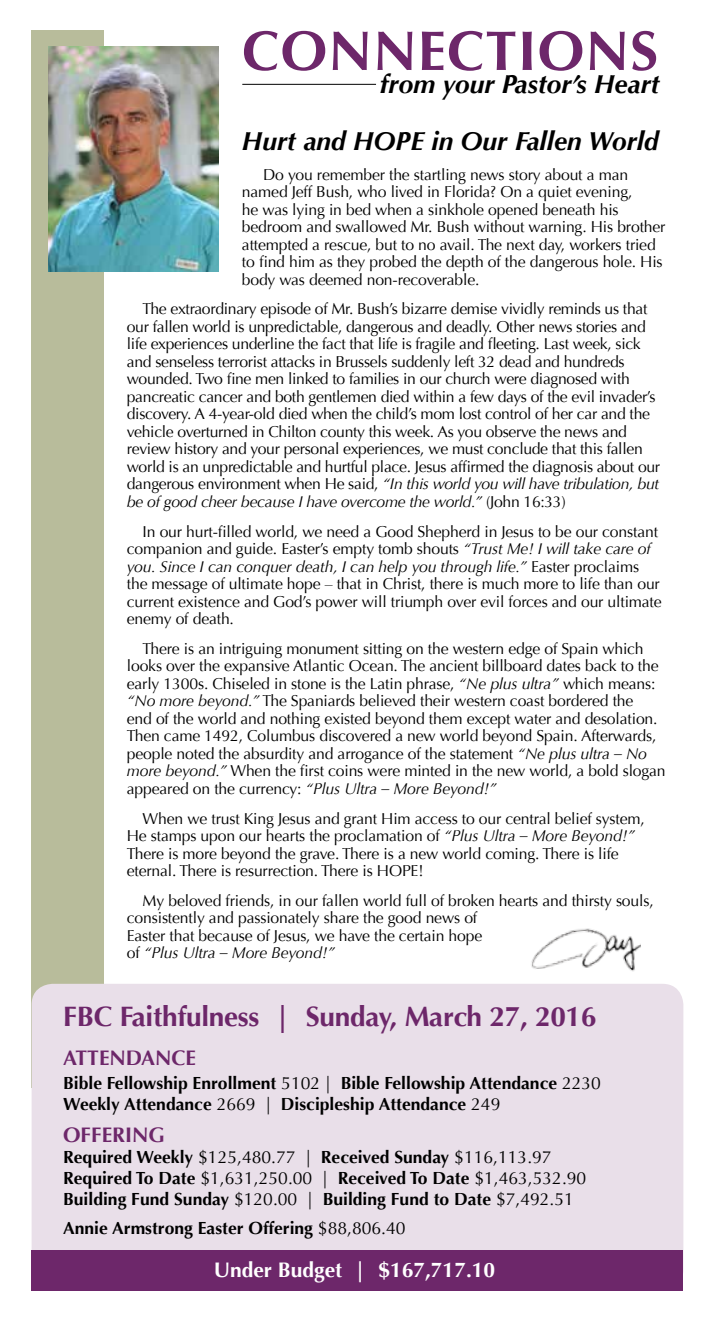
<style>
.page{position:relative;width:715px;height:1323px;background:#fff}
.page>*{position:absolute;margin:0;border:0;box-sizing:border-box;transform-origin:0 0}
.t1{font:700 56px "Optima";letter-spacing:.02em;color:#6d276a}
.t2{font:700 28px "Optima";letter-spacing:-.01em;color:#6d276a}
.t3{font:italic 700 26.25px "Optima";color:#000}
.t4{font:700 21px "Optima";color:#fff}
.t5{font:700 21px "Optima";color:#6d276a}
.t6{font:700 17.5px/21px "Optima";color:#000}
.t7{font:15.75px/17.5px "Optima";letter-spacing:-.01em;color:#000}
.s1{font-style:italic}
.s2{font-weight:400}
</style>
<div class="page">
<div style="left:32px;top:31px;width:72px;height:1057px;background:#b8bc9b"></div>
<div style="left:32px;top:984px;width:650px;height:307px;background:#e9dfe9;border-radius:21px"></div>
<div style="left:32px;top:1250px;width:650px;height:41px;background:#6d276a"></div>
<img style="left:531px;top:928px;width:110px;height:44px">
<hr style="left:242px;top:84px;width:134px;height:1px;background:#000">
<img style="left:48px;top:46px;width:170px;height:225px">
<h1 class="t1" style="left:242px;top:18px;width:417px">CONNECTIONS</h1>
<h3 class="t3" style="left:379px;top:68px;width:281px">from your Pastor’s Heart</h3>
<h3 class="t3" style="left:242px;top:125px;width:418px">Hurt and HOPE in Our Fallen World</h3>
<p class="t7" style="left:242px;top:166px;width:424px;text-indent:21px">Do you remember the startling news story about a man named Jeff Bush, who lived in Florida? On a quiet evening,<br>he was lying in bed when a sinkhole opened beneath his bedroom and swallowed Mr. Bush without warning. His brother attempted a rescue, but to no avail. The next day, workers tried to find him as they probed the depth of the dangerous hole. His body was deemed non-recoverable.</p>
<p class="t7" style="left:127px;top:301px;width:534px;text-indent:16px">The extraordinary episode of Mr. Bush’s bizarre demise vividly reminds us that our fallen world is unpredictable, dangerous and deadly. Other news stories and life experiences underline the fact that life is fragile and fleeting. Last week, sick and senseless terrorist attacks in Brussels suddenly left 32 dead and hundreds wounded. Two fine men linked to families in our church were diagnosed with pancreatic cancer and both gentlemen died within a few days of the evil invader’s discovery. A 4-year-old died when the child’s mom lost control of her car and the vehicle overturned in Chilton county this week. As you observe the news and review history and your personal experiences, we must conclude that this fallen world is an unpredictable and hurtful place. Jesus affirmed the diagnosis about our dangerous environment when He said, <span class="s1">“In this world you will have tribulation, but be of good cheer because I have overcome the world.”</span> (John 16:33)</p>
<p class="t7" style="left:127px;top:523px;width:536px;text-indent:16px">In our hurt-filled world, we need a Good Shepherd in Jesus to be our constant companion and guide. Easter’s empty tomb shouts <span class="s1">“Trust Me! I will take care of you. Since I can conquer death, I can help you through life.”</span> Easter proclaims the message of ultimate hope – that in Christ, there is much more to life than our current existence and God’s power will triumph over evil forces and our ultimate enemy of death.</p>
<p class="t7" style="left:127px;top:640px;width:540px;text-indent:16px">There is an intriguing monument sitting on the western edge of Spain which looks over the expansive Atlantic Ocean. The ancient billboard dates back to the early 1300s. Chiseled in stone is the Latin phrase, <span class="s1">“Ne plus ultra”</span> which means: <span class="s1">“No more beyond.”</span> The Spaniards believed their western coast bordered the<br>end of the world and nothing existed beyond them except water and desolation.<br>Then came 1492, Columbus discovered a new world beyond Spain. Afterwards, people noted the absurdity and arrogance of the statement <span class="s1">“Ne plus ultra – No more beyond.”</span> When the first coins were minted in the new world, a bold slogan appeared on the currency: <span class="s1">“Plus Ultra – More Beyond!”</span></p>
<p class="t7" style="left:127px;top:810px;width:519px;text-indent:16px">When we trust King Jesus and grant Him access to our central belief system, He stamps upon our hearts the proclamation of <span class="s1">“Plus Ultra – More Beyond!” </span>There is more beyond the grave. There is a new world coming. There is life eternal. There is resurrection. There is HOPE!</p>
<p class="t7" style="left:127px;top:892px;width:528px;text-indent:16px">My beloved friends, in our fallen world full of broken hearts and thirsty souls, consistently and passionately share the good news of<br>Easter that because of Jesus, we have the certain hope<br>of <span class="s1">“Plus Ultra – More Beyond!”</span></p>
<h2 class="t2" style="left:63px;top:1000px;width:534px">FBC Faithfulness | Sunday, March 27, 2016</h2>
<h3 class="t5" style="left:63px;top:1045px;width:134px">ATTENDANCE</h3>
<p class="t6" style="left:63px;top:1073px;width:539px">Bible Fellowship Enrollment <span class="s2">5102 |</span> Bible Fellowship Attendance <span class="s2">2230<br></span>Weekly Attendance <span class="s2">2669 |</span> Discipleship Attendance <span class="s2">249</span></p>
<h3 class="t5" style="left:63px;top:1122px;width:103px">OFFERING</h3>
<p class="t6" style="left:63px;top:1146px;width:524px">Required Weekly <span class="s2">$125,480.77 |</span> Received Sunday <span class="s2">$116,113.97<br></span>Required To Date <span class="s2">$1,631,250.00 |</span> Received To Date <span class="s2">$1,463,532.90<br></span>Building Fund Sunday <span class="s2">$120.00 |</span> Building Fund to Date <span class="s2">$7,492.51</span></p>
<p class="t6" style="left:63px;top:1218px;width:344px">Annie Armstrong Easter Offering <span class="s2">$88,806.40</span></p>
<h3 class="t4" style="left:213px;top:1258px;width:283px">Under Budget | $167,717.10</h3>
</div>
